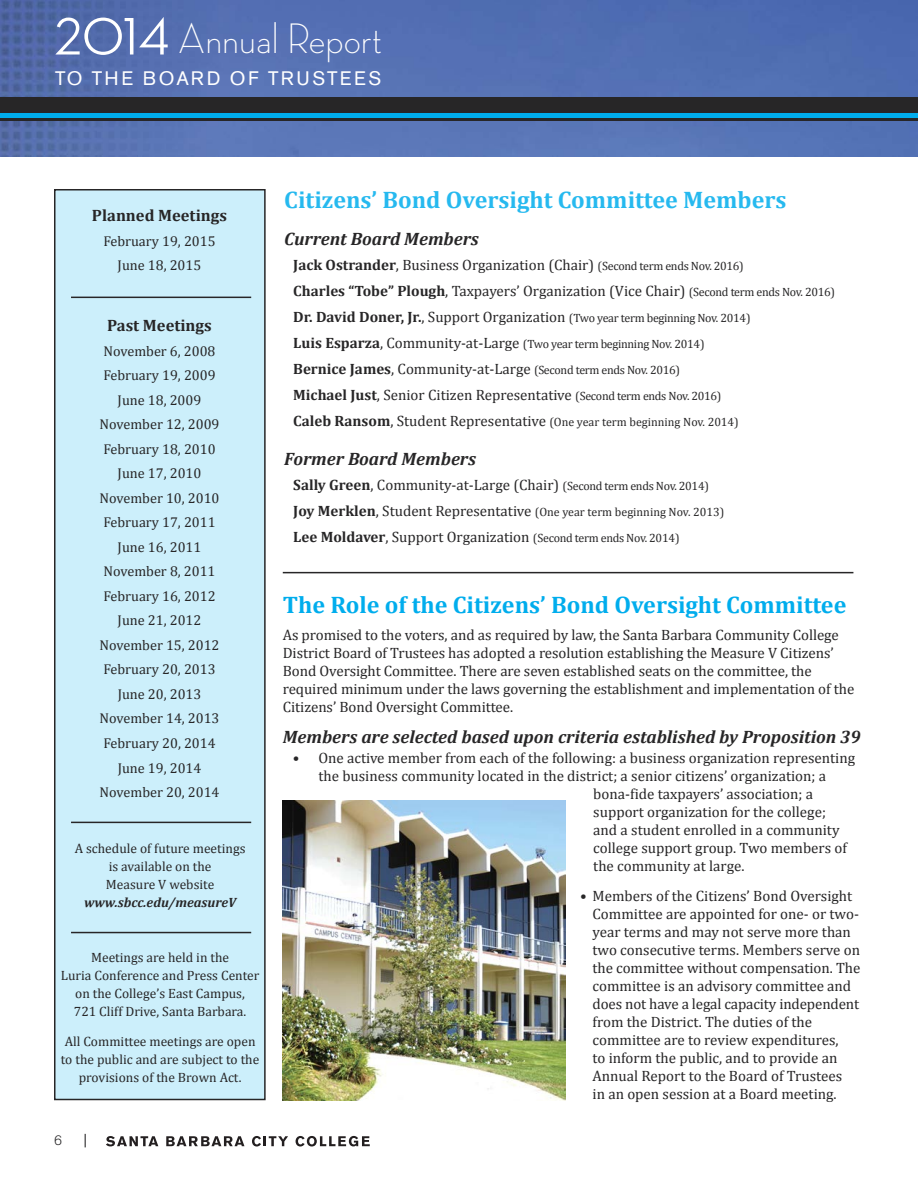
<style>
.page{position:relative;width:918px;height:1188px;background:#fff}
.page>*{position:absolute;margin:0;border:0;box-sizing:border-box;transform-origin:0 0}
.t1{font:300 43.5px "Neutra Disp";color:#fff}
.t2{font:700 24px "Cambria";color:#00aded}
.t3{font:700 24px "Cambria";color:#26b9ef}
.t4{font:19.35px "Akzidenz Grotesk BE";letter-spacing:.13em;color:#fff}
.t5{font:italic 700 18px "Cambria";color:#272627}
.t6{font:700 16.5px "Cambria";color:#272627}
.t7{font:15px/18px "Cambria";color:#272627}
.t8{font:14.25px/24.5px "Cambria";color:#272627;text-align:center}
.t9{font:13.5px/18px "Cambria";color:#272627;text-align:center}
.t10{font:italic 700 13.5px "Cambria";color:#272627}
.t11{font:300 13.5px "Akzidenz Grotesk BE";color:#272627}
.t12{font:13.5px "Akzidenz Grotesk BE";color:#272627}
.t13{font:12px/26.1px "Cambria";letter-spacing:-.025em;color:#272627}
.t14{font:12px "Cambria";color:#272627}
.s1{font-family:"Neutra Disp Medium Alt";font-weight:400;font-size:53.7px}
.s2{font-weight:700}
.s3{font-size:12px}
.s4{font-weight:700;font-size:15px}
.s5{font-size:15px}
</style>
<div class="page">
<img style="left:0;top:0;width:918px;height:157px">
<svg style="left:106px;top:1136px;width:52px;height:10px"></svg>
<svg style="left:166px;top:1136px;width:78px;height:10px"></svg>
<svg style="left:252px;top:1136px;width:36px;height:11px"></svg>
<svg style="left:296px;top:1136px;width:74px;height:11px"></svg>
<div style="left:0;top:98px;width:918px;height:24px;background:#272627"></div>
<div style="left:0;top:113px;width:918px;height:5px;background:#00aded"></div>
<div style="left:55px;top:190px;width:210px;height:910px;background:#cceffb"></div>
<div style="left:54px;top:189px;width:212px;height:911px;border:2px solid #272627"></div>
<hr style="left:71px;top:822px;width:180px;height:1px;background:#272627">
<hr style="left:71px;top:932px;width:180px;height:1px;background:#272627">
<hr style="left:71px;top:297px;width:180px;height:1px;background:#272627">
<img style="left:283px;top:800px;width:282px;height:300px">
<hr style="left:283px;top:572px;width:570px;height:1px;background:#272627">
<h1 class="t1" style="left:54px;top:23px;width:330px"><span class="s1">2014</span> Annual Report</h1>
<p class="t4" style="left:55px;top:71px;width:328px">TO THE BOARD OF TRUSTEES</p>
<p class="t6" style="left:92px;top:205px;width:137px">Planned Meetings</p>
<p class="t8" style="left:103px;top:228px;width:114px">February 19, 2015<br>June 18, 2015</p>
<p class="t6" style="left:107px;top:315px;width:106px">Past Meetings</p>
<p class="t8" style="left:100px;top:338px;width:122px">November 6, 2008<br>February 19, 2009<br>June 18, 2009<br>November 12, 2009<br>February 18, 2010<br>June 17, 2010<br>November 10, 2010<br>February 17, 2011<br>June 16, 2011<br>November 8, 2011<br>February 16, 2012<br>June 21, 2012<br>November 15, 2012<br>February 20, 2013<br>June 20, 2013<br>November 14, 2013<br>February 20, 2014<br>June 19, 2014<br>November 20, 2014</p>
<p class="t9" style="left:75px;top:839px;width:172px">A schedule of future meetings is available on the<br>Measure V website</p>
<p class="t10" style="left:84px;top:894px;width:154px">www.sbcc.edu/measureV</p>
<p class="t9" style="left:61px;top:948px;width:200px">Meetings are held in the<br>Luria Conference and Press Center on the College’s East Campus,<br>721 Cliff Drive, Santa Barbara.</p>
<p class="t9" style="left:61px;top:1032px;width:200px">All Committee meetings are open to the public and are subject to the provisions of the Brown Act.</p>
<p class="t11" style="left:54px;top:1136px;width:9px">6</p>
<p class="t12" style="left:84px;top:1134px;width:5px">|</p>
<h2 class="t3" style="left:284px;top:185px;width:504px">Citizens’ Bond Oversight Committee Members</h2>
<p class="t5" style="left:284px;top:228px;width:196px">Current Board Members</p>
<p class="t7" style="left:293px;top:251px;width:543px;line-height:26.1px"><span class="s2">Jack Ostrander</span>, Business Organization (Chair) <span class="s3">(Second term ends Nov. 2016)<br></span><span class="s2">Charles “Tobe” Plough</span>, Taxpayers’ Organization (Vice Chair) <span class="s3">(Second term ends Nov. 2016)</span></p>
<p class="t13" style="left:293px;top:304px;width:459px"><span class="s4">Dr. David Doner, Jr.</span><span class="s5">, Support Organization</span> (Two year term beginning Nov. 2014)<br><span class="s4">Luis Esparza</span><span class="s5">, Community‐at‐Large</span> (Two year term beginning Nov. 2014)<br><span class="s4">Bernice James</span><span class="s5">, Community‐at‐Large</span> (Second term ends Nov. 2016)</p>
<p class="t7" style="left:293px;top:385px;width:430px"><span class="s2">Michael Just</span>, Senior Citizen Representative <span class="s3">(Second term ends Nov. 2016)</span></p>
<p class="t14" style="left:293px;top:415px;width:447px"><span class="s4">Caleb Ransom</span><span class="s5">, Student Representative</span> (One year term beginning Nov. 2014)</p>
<p class="t5" style="left:284px;top:448px;width:193px">Former Board Members</p>
<p class="t7" style="left:293px;top:476px;width:417px"><span class="s2">Sally Green</span>, Community‐at‐Large (Chair) <span class="s3">(Second term ends Nov. 2014)</span></p>
<p class="t13" style="left:293px;top:499px;width:433px"><span class="s4">Joy Merklen</span><span class="s5">, Student Representative</span> (One year term beginning Nov. 2013)<br><span class="s4">Lee Moldaver</span><span class="s5">, Support Organization</span> (Second term ends Nov. 2014)</p>
<h2 class="t2" style="left:283px;top:590px;width:565px">The Role of the Citizens’ Bond Oversight Committee</h2>
<p class="t7" style="left:283px;top:626px;width:573px">As promised to the voters, and as required by law, the Santa Barbara Community College District Board of Trustees has adopted a resolution establishing the Measure V Citizens’ Bond Oversight Committee. There are seven established seats on the committee, the required minimum under the laws governing the establishment and implementation of the Citizens’ Bond Oversight Committee.</p>
<p class="t5" style="left:283px;top:726px;width:580px">Members are selected based upon criteria established by Proposition 39</p>
<p class="t7" style="left:293px;top:748px;width:564px">• One active member from each of the following: a business organization representing</p>
<p class="t7" style="left:318px;top:766px;width:509px">the business community located in the district; a senior citizens’ organization; a</p>
<p class="t7" style="left:593px;top:784px;width:221px">bona‐fide taxpayers’ association; a</p>
<p class="t7" style="left:593px;top:802px;width:234px">support organization for the college;</p>
<p class="t7" style="left:593px;top:820px;width:248px">and a student enrolled in a community</p>
<p class="t7" style="left:593px;top:838px;width:255px">college support group. Two members of</p>
<p class="t7" style="left:593px;top:856px;width:153px">the community at large.</p>
<p class="t7" style="left:593px;top:887px;width:269px;text-indent:-12px">• Members of the Citizens’ Bond Oversight Committee are appointed for one‐ or two‐ year terms and may not serve more than two consecutive terms. Members serve on the committee without compensation. The committee is an advisory committee and does not have a legal capacity independent from the District. The duties of the committee are to review expenditures,<br>to inform the public, and to provide an Annual Report to the Board of Trustees<br>in an open session at a Board meeting.</p>
</div>
